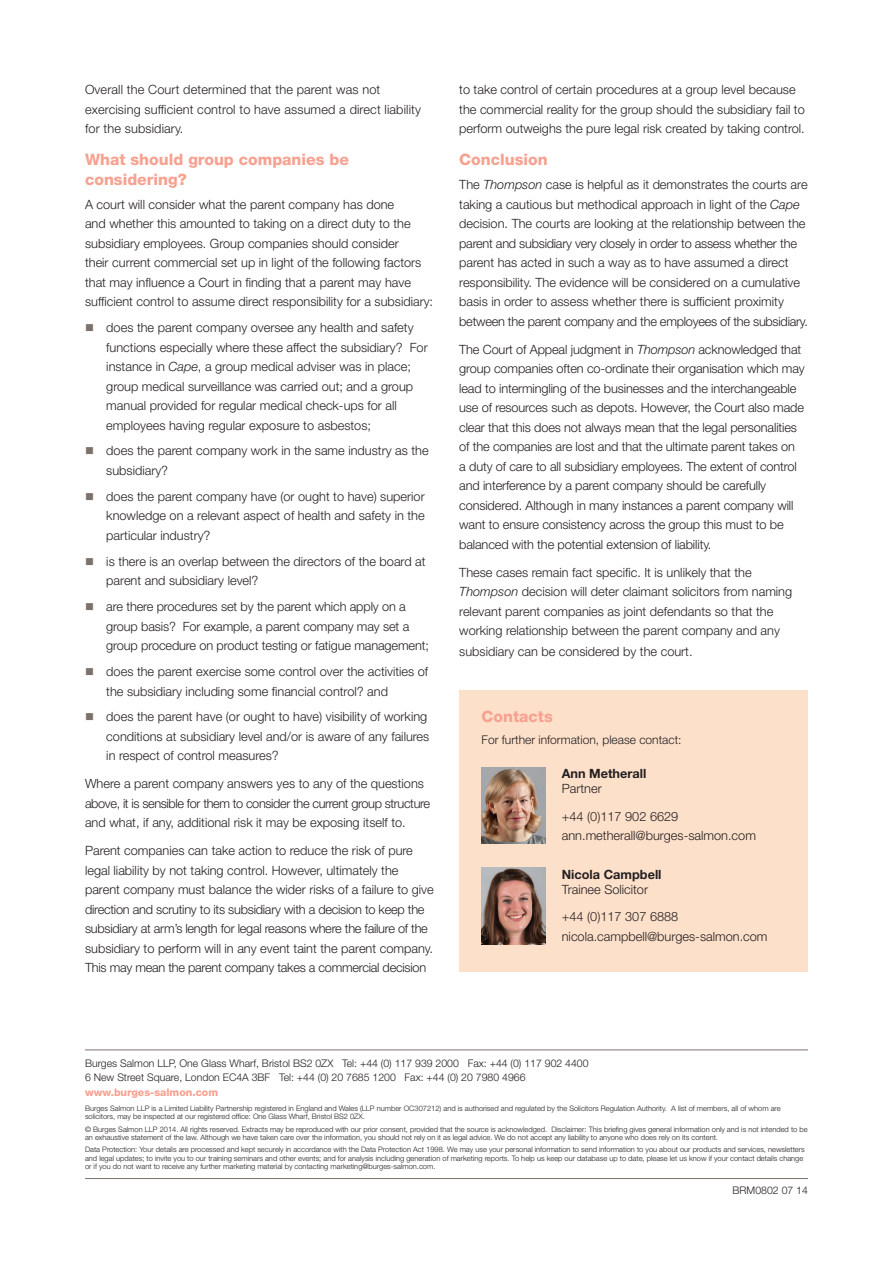
<style>
.page{position:relative;width:893px;height:1263px;background:#fff}
.page>*{position:absolute;margin:0;border:0;box-sizing:border-box;transform-origin:0 0}
.subtitle_-_pink{font:800 15.75px/19.5px "Helvetica Neue LT Std";color:#f7a291}
.bodytext{font:300 12.75px/19.5px "Helvetica Neue LT Std";color:#231f20}
.bodytext-2{font:700 12.75px "Helvetica Neue LT Std";color:#231f20}
.bodytext-3{font:300 12px "Helvetica Neue LT Std";color:#231f20}
.t1{font:300 10.5px/13.5px "Helvetica Neue LT Std";color:#231f20}
.t2{font:800 10.5px "Helvetica Neue LT Std";color:#f7a291}
.disclaimer{font:300 7.5px/8.2px "Helvetica Neue LT Std";color:#231f20}
.s1{font-style:italic}
</style>
<div class="page">
<hr style="left:85px;top:1178px;width:723px;height:1px;background:#7d716c">
<hr style="left:85px;top:1049px;width:723px;height:1px;background:#7d716c">
<div style="left:459px;top:690px;width:349px;height:281px;background:#fde0ca"></div>
<img style="left:481px;top:767px;width:64px;height:77px">
<img style="left:481px;top:868px;width:64px;height:76px">
<p class="bodytext" style="left:85px;top:80px;width:337px">Overall the Court determined that the parent was not exercising sufficient control to have assumed a direct liability for the subsidiary.</p>
<p class="subtitle_-_pink" style="left:85px;top:150px;width:266px">What should group companies be considering?</p>
<p class="bodytext" style="left:85px;top:194px;width:350px">A court will consider what the parent company has done<br>and whether this amounted to taking on a direct duty to the subsidiary employees. Group companies should consider<br>their current commercial set up in light of the following factors that may influence a Court in finding that a parent may have sufficient control to assume direct responsibility for a subsidiary:</p>
<p class="bodytext" style="left:106px;top:317px;width:323px">does the parent company oversee any health and safety functions especially where these affect the subsidiary? For instance in <span class="s1">Cape</span>, a group medical adviser was in place; group medical surveillance was carried out; and a group manual provided for regular medical check-ups for all employees having regular exposure to asbestos;</p>
<p class="bodytext" style="left:106px;top:441px;width:324px">does the parent company work in the same industry as the subsidiary?</p>
<p class="bodytext" style="left:106px;top:486px;width:320px;text-align:justify">does the parent company have (or ought to have) superior knowledge on a relevant aspect of health and safety in the particular industry?</p>
<p class="bodytext" style="left:106px;top:551px;width:321px">is there is an overlap between the directors of the board at parent and subsidiary level?</p>
<p class="bodytext" style="left:106px;top:596px;width:324px">are there procedures set by the parent which apply on a group basis? For example, a parent company may set a group procedure on product testing or fatigue management;</p>
<p class="bodytext" style="left:106px;top:661px;width:323px">does the parent exercise some control over the activities of the subsidiary including some financial control? and</p>
<p class="bodytext" style="left:106px;top:707px;width:325px">does the parent have (or ought to have) visibility of working conditions at subsidiary level and/or is aware of any failures in respect of control measures?</p>
<p class="bodytext" style="left:85px;top:774px;width:347px">Where a parent company answers yes to any of the questions above, it is sensible for them to consider the current group structure and what, if any, additional risk it may be exposing itself to.</p>
<p class="bodytext" style="left:85px;top:841px;width:350px">Parent companies can take action to reduce the risk of pure legal liability by not taking control. However, ultimately the parent company must balance the wider risks of a failure to give direction and scrutiny to its subsidiary with a decision to keep the subsidiary at arm’s length for legal reasons where the failure of the subsidiary to perform will in any event taint the parent company.<br>This may mean the parent company takes a commercial decision</p>
<p class="bodytext" style="left:459px;top:80px;width:347px">to take control of certain procedures at a group level because the commercial reality for the group should the subsidiary fail to perform outweighs the pure legal risk created by taking control.</p>
<p class="subtitle_-_pink" style="left:459px;top:150px;width:90px">Conclusion</p>
<p class="bodytext" style="left:459px;top:175px;width:350px">The <span class="s1">Thompson</span> case is helpful as it demonstrates the courts are taking a cautious but methodical approach in light of the <span class="s1">Cape </span>decision. The courts are looking at the relationship between the parent and subsidiary very closely in order to assess whether the parent has acted in such a way as to have assumed a direct responsibility. The evidence will be considered on a cumulative basis in order to assess whether there is sufficient proximity between the parent company and the employees of the subsidiary.</p>
<p class="bodytext" style="left:459px;top:339px;width:347px">The Court of Appeal judgment in <span class="s1">Thompson</span> acknowledged that group companies often co-ordinate their organisation which may lead to intermingling of the businesses and the interchangeable use of resources such as depots. However, the Court also made clear that this does not always mean that the legal personalities of the companies are lost and that the ultimate parent takes on<br>a duty of care to all subsidiary employees. The extent of control and interference by a parent company should be carefully considered. Although in many instances a parent company will want to ensure consistency across the group this must to be balanced with the potential extension of liability.</p>
<p class="bodytext" style="left:459px;top:562px;width:334px">These cases remain fact specific. It is unlikely that the <span class="s1">Thompson</span> decision will deter claimant solicitors from naming relevant parent companies as joint defendants so that the working relationship between the parent company and any</p>
<p class="bodytext" style="left:459px;top:642px;width:235px">subsidiary can be considered by the court.</p>
<p class="subtitle_-_pink" style="left:482px;top:707px;width:73px">Contacts</p>
<p class="bodytext-3" style="left:482px;top:733px;width:202px">For further information, please contact:</p>
<p class="bodytext-2" style="left:562px;top:766px;width:86px">Ann Metherall</p>
<p class="bodytext" style="left:562px;top:778px;width:41px">Partner</p>
<p class="bodytext" style="left:562px;top:806px;width:118px">+44 (0)117 902 6629</p>
<p class="bodytext" style="left:562px;top:825px;width:196px">ann.metherall@burges-salmon.com</p>
<p class="bodytext-2" style="left:562px;top:866px;width:101px">Nicola Campbell</p>
<p class="bodytext" style="left:562px;top:879px;width:88px">Trainee Solicitor</p>
<p class="bodytext" style="left:562px;top:907px;width:118px">+44 (0)117 307 6888</p>
<p class="bodytext" style="left:562px;top:926px;width:207px">nicola.campbell@burges-salmon.com</p>
<p class="t1" style="left:85px;top:1056px;width:505px">Burges Salmon LLP, One Glass Wharf, Bristol BS2 0ZX Tel: +44 (0) 117 939 2000 Fax: +44 (0) 117 902 4400<br>6 New Street Square, London EC4A 3BF Tel: +44 (0) 20 7685 1200 Fax: +44 (0) 20 7980 4966</p>
<p class="t2" style="left:85px;top:1086px;width:135px">www.burges-salmon.com</p>
<p class="disclaimer" style="left:85px;top:1104px;width:697px">Burges Salmon LLP is a Limited Liability Partnership registered in England and Wales (LLP number OC307212) and is authorised and regulated by the Solicitors Regulation Authority. A list of members, all of whom are solicitors, may be inspected at our registered office: One Glass Wharf, Bristol BS2 0ZX.</p>
<p class="disclaimer" style="left:85px;top:1125px;width:724px">© Burges Salmon LLP 2014. All rights reserved. Extracts may be reproduced with our prior consent, provided that the source is acknowledged. Disclaimer: This briefing gives general information only and is not intended to be an exhaustive statement of the law. Although we have taken care over the information, you should not rely on it as legal advice. We do not accept any liability to anyone who does rely on its content.</p>
<p class="disclaimer" style="left:85px;top:1145px;width:721px">Data Protection: Your details are processed and kept securely in accordance with the Data Protection Act 1998. We may use your personal information to send information to you about our products and services, newsletters and legal updates; to invite you to our training seminars and other events; and for analysis including generation of marketing reports. To help us keep our database up to date, please let us know if your contact details change or if you do not want to receive any further marketing material by contacting marketing@burges-salmon.com.</p>
<p class="t1" style="left:733px;top:1184px;width:77px">BRM0802 07 14</p>
</div>
